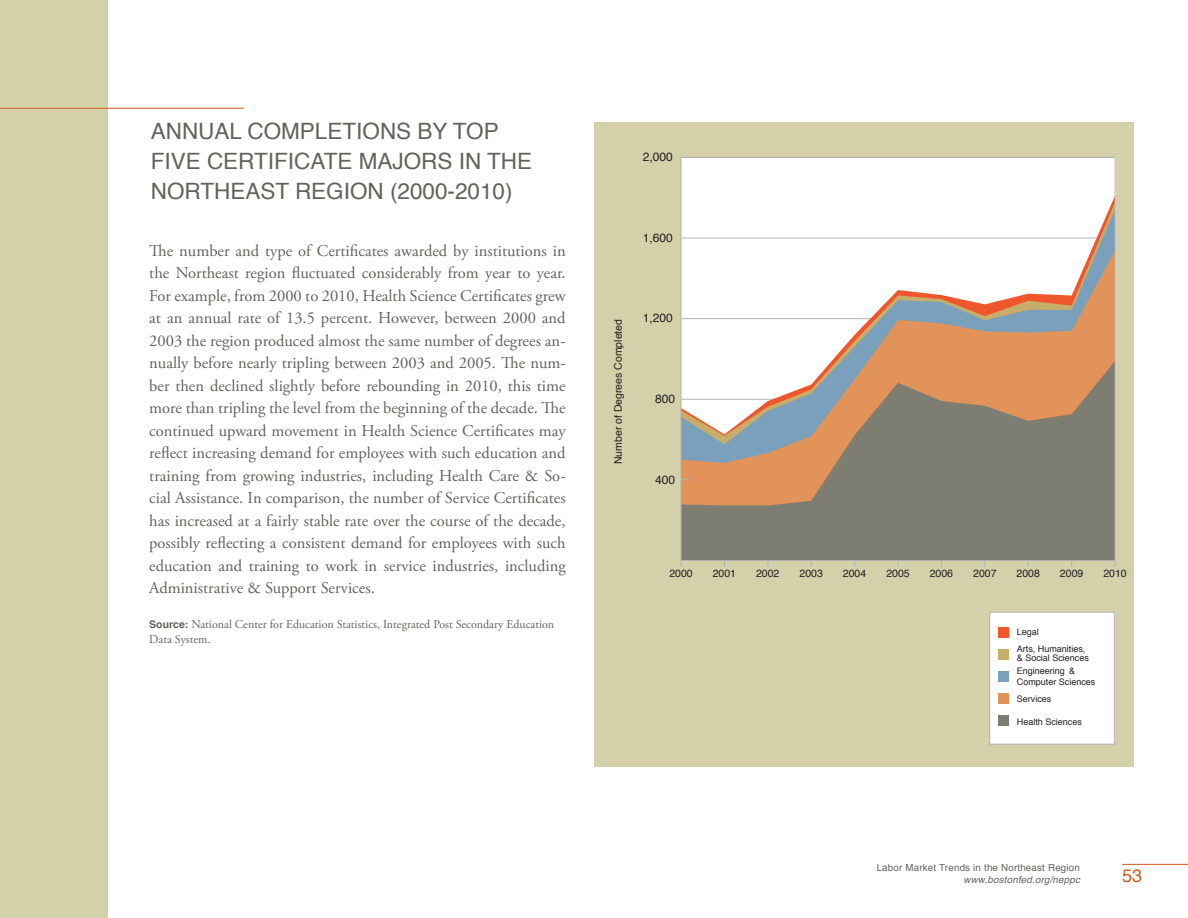
<style>
.page{position:relative;width:1188px;height:918px;background:#fff}
.page>*{position:absolute;margin:0;border:0;box-sizing:border-box;transform-origin:0 0}
.BodyText{font:22.5px/30px "Helvetica";color:#63635b}
.t1{font:18px "Helvetica";color:#ce5b19}
.BodyText-2{font:16.5px/22.5px "Adobe Garamond Pro";color:#63635b;text-align:justify}
.BodyText-3{font:12px/15px "Adobe Garamond Pro";color:#63635b}
.t2{font:12px "Helvetica";color:#231f20}
.t3{font:10.5px "Helvetica";color:#231f20}
.t4{font:9.75px "Helvetica";letter-spacing:.02em;color:#63635b}
.t5{font:italic 9.75px "Helvetica";letter-spacing:.02em;color:#63635b}
.t6{font:9px/10.5px "Helvetica";color:#231f20}
.s1{font-family:"Helvetica";font-weight:700;font-size:10.5px}
</style>
<div class="page">
<div style="left:0;top:0;width:108px;height:918px;background:#d3d0aa"></div>
<hr style="left:1122px;top:864px;width:66px;height:1px;background:#ce5b19">
<hr style="left:0;top:108px;width:244px;height:1px;background:#ce5b19">
<div style="left:594px;top:122px;width:540px;height:645px;background:#d3d0aa"></div>
<div style="left:681px;top:157px;width:434px;height:403px;background:#fff"></div>
<svg style="left:683px;top:209px;width:430px;height:42px"></svg>
<svg style="left:683px;top:251px;width:430px;height:110px"></svg>
<svg style="left:683px;top:361px;width:430px;height:198px;background:#a08e7b"></svg>
<div style="left:990px;top:612px;width:124px;height:132px;background:#fff"></div>
<div style="left:989px;top:612px;width:126px;height:133px;border:1px solid #b2b3b7"></div>
<div style="left:998px;top:627px;width:10px;height:11px;background:#f0562c"></div>
<div style="left:998px;top:649px;width:10px;height:11px;background:#c7ad69"></div>
<div style="left:998px;top:671px;width:10px;height:11px;background:#7ba0bb"></div>
<div style="left:998px;top:693px;width:10px;height:11px;background:#e2935a"></div>
<div style="left:998px;top:716px;width:10px;height:10px;background:#7d7d72"></div>
<p class="BodyText" style="left:151px;top:117px;width:383px">ANNUAL COMPLETIONS BY TOP<br>FIVE CERTIFICATE MAJORS IN THE<br>NORTHEAST REGION (2000-2010)</p>
<p class="BodyText-2" style="left:149px;top:240px;width:418px">The number and type of Certificates awarded by institutions in the Northeast region fluctuated considerably from year to year.<br>For example, from 2000 to 2010, Health Science Certificates grew at an annual rate of 13.5 percent. However, between 2000 and 2003 the region produced almost the same number of degrees an&shy;nually before nearly tripling between 2003 and 2005. The num&shy;ber then declined slightly before rebounding in 2010, this time more than tripling the level from the beginning of the decade. The continued upward movement in Health Science Certificates may reflect increasing demand for employees with such education and training from growing industries, including Health Care &amp; So&shy;cial Assistance. In comparison, the number of Service Certificates has increased at a fairly stable rate over the course of the decade, possibly reflecting a consistent demand for employees with such education and training to work in service industries, including Administrative &amp; Support Services.</p>
<p class="BodyText-3" style="left:149px;top:617px;width:407px"><span class="s1">Source:</span> National Center for Education Statistics, Integrated Post Secondary Education<br>Data System.</p>
<p class="t2" style="left:643px;top:149px;width:32px">2,000</p>
<p class="t2" style="left:643px;top:229px;width:32px">1,600</p>
<p class="t3" style="left:611px;top:464px;width:147px;rotate:-90deg">Number of Degrees Completed</p>
<p class="t2" style="left:643px;top:310px;width:32px">1,200</p>
<p class="t2" style="left:655px;top:391px;width:22px">800</p>
<p class="t2" style="left:655px;top:471px;width:22px">400</p>
<p class="t3" style="left:669px;top:566px;width:25px">2000</p>
<p class="t3" style="left:713px;top:566px;width:25px">2001</p>
<p class="t3" style="left:756px;top:566px;width:25px">2002</p>
<p class="t3" style="left:800px;top:566px;width:25px">2003</p>
<p class="t3" style="left:843px;top:566px;width:25px">2004</p>
<p class="t3" style="left:886px;top:566px;width:25px">2005</p>
<p class="t3" style="left:930px;top:566px;width:25px">2006</p>
<p class="t3" style="left:973px;top:566px;width:25px">2007</p>
<p class="t3" style="left:1017px;top:566px;width:25px">2008</p>
<p class="t3" style="left:1060px;top:566px;width:25px">2009</p>
<p class="t3" style="left:1103px;top:566px;width:25px">2010</p>
<p class="t6" style="left:1017px;top:627px;width:24px">Legal</p>
<p class="t6" style="left:1017px;top:645px;width:74px;line-height:9.4px">Arts, Humanities, &amp; Social Sciences</p>
<p class="t6" style="left:1017px;top:666px;width:80px">Engineering &amp;<br>Computer Sciences</p>
<p class="t6" style="left:1017px;top:694px;width:36px">Services</p>
<p class="t6" style="left:1017px;top:717px;width:67px">Health Sciences</p>
<p class="t4" style="left:877px;top:861px;width:205px">Labor Market Trends in the Northeast Region</p>
<p class="t5" style="left:964px;top:871px;width:118px">www.bostonfed.org/neppc</p>
<p class="t1" style="left:1122px;top:864px;width:22px">53</p>
</div>
